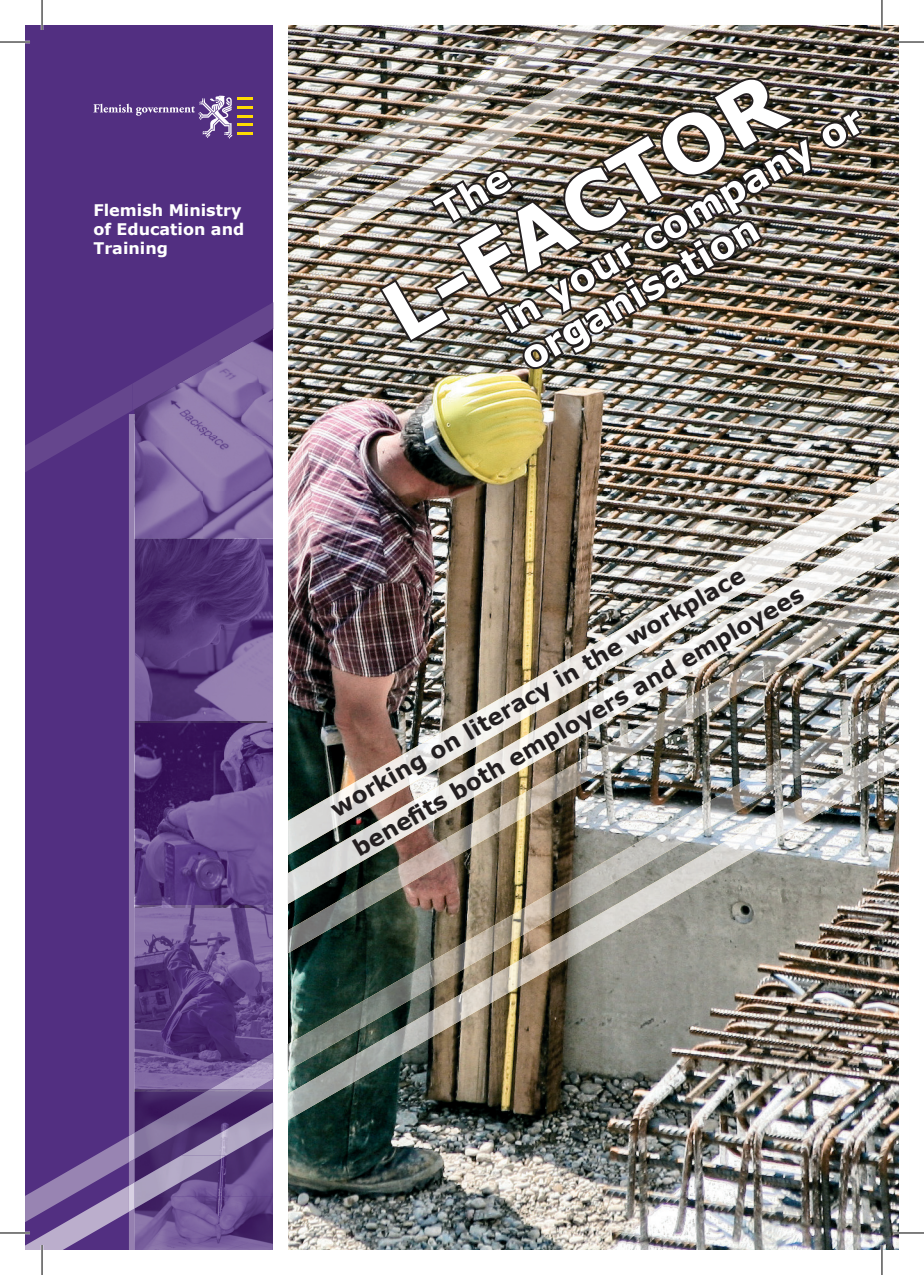
<style>
.page{position:relative;width:924px;height:1275px;background:#fff}
.page>*{position:absolute;margin:0;border:0;box-sizing:border-box;transform-origin:0 0}
.t1{font:700 80px "Verdana";color:#fff}
.t2{font:700 38px/42px "Verdana";color:#fff}
.t3{font:700 23px/45.6px "Verdana";color:#231f20}
.t4{font:700 16px/19.2px "Verdana";color:#fff}
</style>
<div class="page">
<img style="left:288px;top:25px;width:610px;height:1225px">
<img style="left:288px;top:468px;width:610px;height:51px">
<img style="left:288px;top:25px;width:30px;height:188px">
<div style="left:25px;top:25px;width:255px;height:1225px;background:#522f81"></div>
<div style="left:273px;top:25px;width:14px;height:1225px;background:#fff"></div>
<svg style="left:93px;top:96px;width:160px;height:43px"></svg>
<img style="left:288px;top:519px;width:610px;height:56px">
<img style="left:288px;top:575px;width:610px;height:116px">
<img style="left:287px;top:274px;width:46px;height:47px">
<img style="left:287px;top:1070px;width:611px;height:50px">
<img style="left:287px;top:691px;width:611px;height:379px">
<svg style="left:25px;top:302px;width:249px;height:948px"></svg>
<img style="left:318px;top:25px;width:387px;height:223px">
<hr style="left:0;top:41px;width:30px;height:2px;background:#fff">
<hr style="left:893px;top:41px;width:30px;height:2px;background:#fff">
<hr style="left:0;top:1231px;width:30px;height:3px;background:#fff">
<hr style="left:893px;top:1231px;width:30px;height:3px;background:#fff">
<hr style="left:41px;top:0;width:2px;height:30px;background:#fff">
<hr style="left:41px;top:1245px;width:2px;height:30px;background:#fff">
<hr style="left:880px;top:0;width:2px;height:30px;background:#fff">
<hr style="left:880px;top:1245px;width:2px;height:30px;background:#fff">
<hr style="left:0;top:42px;width:30px;height:1px;background:#000">
<hr style="left:893px;top:42px;width:30px;height:1px;background:#000">
<hr style="left:0;top:1232px;width:30px;height:1px;background:#000">
<hr style="left:893px;top:1232px;width:30px;height:1px;background:#000">
<hr style="left:42px;top:0;width:1px;height:30px;background:#000">
<hr style="left:42px;top:1245px;width:1px;height:30px;background:#000">
<hr style="left:881px;top:0;width:1px;height:30px;background:#000">
<hr style="left:881px;top:1245px;width:1px;height:30px;background:#000">
<img style="left:376px;top:75px;width:488px;height:297px">
<p class="t4" style="left:93px;top:201px;width:152px">Flemish Ministry of Education and<br>Training</p>
<h1 class="t1" style="left:364px;top:273px;width:448px;rotate:-30deg">L-FACTOR</h1>
<h2 class="t2" style="left:491px;top:305px;width:415px;rotate:-30deg">in your company or organisation</h2>
<p class="t3" style="left:321px;top:790px;width:517px;rotate:-30deg">working on literacy in the workplace benefi ts both employers and employees</p>
</div>
